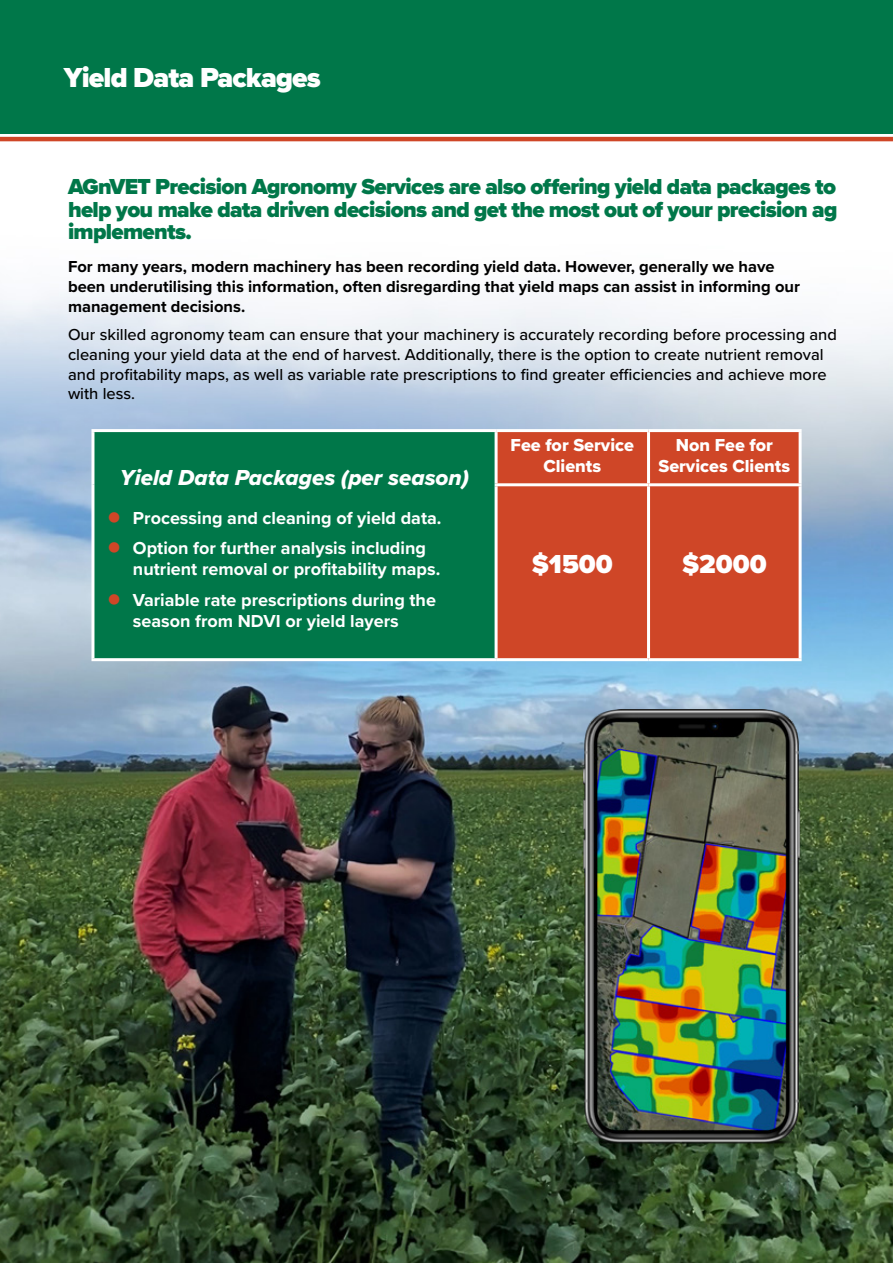
<style>
.page{position:relative;width:893px;height:1263px;background:#fff}
.page>*{position:absolute;margin:0;border:0;box-sizing:border-box;transform-origin:0 0}
.t1{font:900 28.5px "Proxima Nova";letter-spacing:-.03em;color:#fff}
.t2{font:900 27px "Proxima Nova";color:#fff}
.t3{font:900 22.5px/22.5px "Proxima Nova";letter-spacing:-.03em;color:#007749;text-align:justify}
.t4{font:22.5px "Proxima Nova Extrabld It";color:#fff}
.t5{font:700 18px/30.2px "Proxima Nova";color:#fff}
.t6{font:18px/21.6px "Proxima Nova Extrabld";color:#fff;text-align:center}
.t7{font:500 16.5px/19.8px "Proxima Nova";color:#000}
.t8{font:700 16.5px/19.8px "Proxima Nova";color:#000}
</style>
<div class="page">
<img style="left:0;top:133px;width:893px;height:1130px">
<div style="left:0;top:0;width:893px;height:133px;background:#007749"></div>
<img style="left:0;top:0;width:1px;height:638px">
<img style="left:543px;top:709px;width:296px;height:449px">
<hr style="left:0;top:137px;width:893px;height:4px;background:#cf4627">
<div style="left:93px;top:431px;width:403px;height:229px;background:#007749"></div>
<div style="left:498px;top:432px;width:301px;height:226px;background:#cf4627"></div>
<hr style="left:91px;top:429px;width:405px;height:3px;background:#fff">
<hr style="left:91px;top:432px;width:3px;height:53px;background:#fff">
<hr style="left:496px;top:429px;width:152px;height:3px;background:#fff">
<hr style="left:495px;top:432px;width:3px;height:51px;background:#fff">
<hr style="left:648px;top:429px;width:154px;height:3px;background:#fff">
<hr style="left:647px;top:432px;width:3px;height:51px;background:#fff">
<hr style="left:799px;top:432px;width:3px;height:51px;background:#fff">
<hr style="left:91px;top:485px;width:3px;height:173px;background:#fff">
<hr style="left:495px;top:483px;width:153px;height:3px;background:#fff">
<hr style="left:495px;top:486px;width:3px;height:172px;background:#fff">
<hr style="left:648px;top:483px;width:154px;height:3px;background:#fff">
<hr style="left:647px;top:486px;width:3px;height:172px;background:#fff">
<hr style="left:799px;top:486px;width:3px;height:172px;background:#fff">
<hr style="left:91px;top:658px;width:405px;height:3px;background:#fff">
<hr style="left:496px;top:658px;width:152px;height:3px;background:#fff">
<hr style="left:648px;top:658px;width:154px;height:3px;background:#fff">
<h1 class="t1" style="left:64px;top:56px;width:258px">Yield Data Packages</h1>
<h3 class="t3" style="left:68px;top:176px;width:771px">AGnVET Precision Agronomy Services are also offering yield data packages to help you make data driven decisions and get the most out of your precision ag implements.</h3>
<p class="t8" style="left:68px;top:256px;width:733px">For many years, modern machinery has been recording yield data. However, generally we have been underutilising this information, often disregarding that yield maps can assist in informing our management decisions.</p>
<p class="t7" style="left:68px;top:324px;width:770px">Our skilled agronomy team can ensure that your machinery is accurately recording before processing and cleaning your yield data at the end of harvest. Additionally, there is the option to create nutrient removal and profitability maps, as well as variable rate prescriptions to find greater efficiencies and achieve more with less.</p>
<h3 class="t4" style="left:120px;top:461px;width:351px">Yield Data Packages (per season)</h3>
<p class="t5" style="left:133px;top:502px;width:310px">Processing and cleaning of yield data.<br>Option for further analysis including</p>
<p class="t5" style="left:133px;top:554px;width:309px">nutrient removal or profitability maps.<br>Variable rate prescriptions during the</p>
<p class="t5" style="left:133px;top:606px;width:267px">season from NDVI or yield layers</p>
<p class="t6" style="left:511px;top:434px;width:125px">Fee for Service<br>Clients</p>
<p class="t6" style="left:658px;top:434px;width:133px">Non Fee for<br>Services Clients</p>
<h2 class="t2" style="left:532px;top:544px;width:83px">$1500</h2>
<h2 class="t2" style="left:682px;top:544px;width:86px">$2000</h2>
</div>
